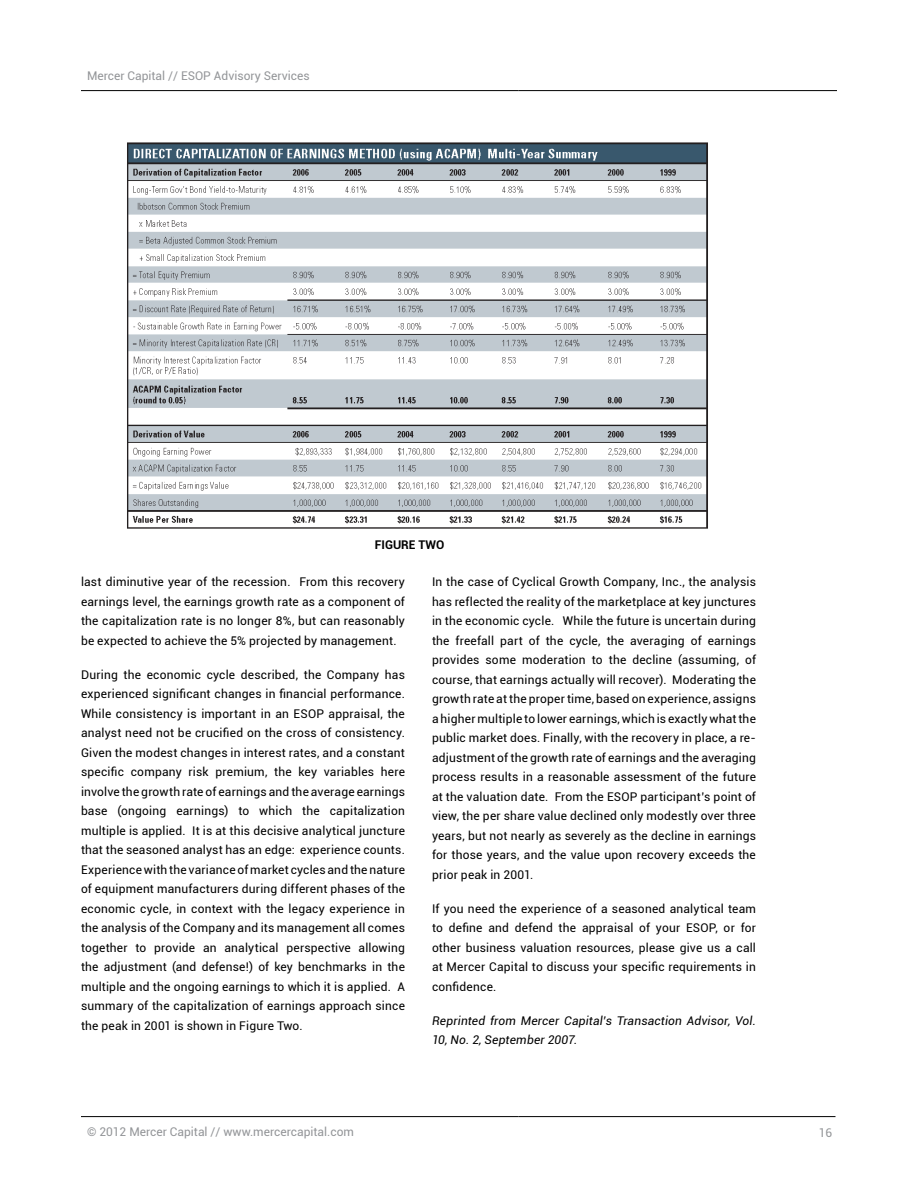
<style>
.page{position:relative;width:918px;height:1188px;background:#fff}
.page>*{position:absolute;margin:0;border:0;box-sizing:border-box;transform-origin:0 0}
.t1{font:12px/19.5px "Roboto";letter-spacing:.015em;color:#000;text-align:justify}
.t2{font:12px "Roboto";color:#939598}
.t3{font:italic 12px/19.5px "Roboto";letter-spacing:.015em;color:#000}
.t4{font:700 12px "Roboto";color:#000}
</style>
<div class="page">
<hr style="left:81px;top:90px;width:438px;height:1px;background:#000">
<hr style="left:519px;top:90px;width:318px;height:1px;background:#000">
<hr style="left:81px;top:1116px;width:438px;height:1px;background:#000">
<hr style="left:519px;top:1116px;width:317px;height:1px;background:#000">
<img style="left:127px;top:142px;width:581px;height:387px">
<p class="t2" style="left:87px;top:67px;width:224px">Mercer Capital // ESOP Advisory Services</p>
<p class="t4" style="left:375px;top:536px;width:71px">FIGURE TWO</p>
<p class="t1" style="left:81px;top:572px;width:325px">last diminutive year of the recession. From this recovery earnings level, the earnings growth rate as a component of the capitalization rate is no longer 8%, but can reasonably be expected to achieve the 5% projected by management.</p>
<p class="t1" style="left:81px;top:664px;width:326px">During the economic cycle described, the Company has experienced significant changes in financial performance.<br>While consistency is important in an ESOP appraisal, the analyst need not be crucified on the cross of consistency.<br>Given the modest changes in interest rates, and a constant specific company risk premium, the key variables here involve the growth rate of earnings and the average earnings base (ongoing earnings) to which the capitalization multiple is applied. It is at this decisive analytical juncture that the seasoned analyst has an edge: experience counts.<br>Experience with the variance of market cycles and the nature of equipment manufacturers during different phases of the economic cycle, in context with the legacy experience in the analysis of the Company and its management all comes together to provide an analytical perspective allowing the adjustment (and defense!) of key benchmarks in the multiple and the ongoing earnings to which it is applied. A summary of the capitalization of earnings approach since the peak in 2001 is shown in Figure Two.</p>
<p class="t1" style="left:432px;top:572px;width:326px">In the case of Cyclical Growth Company, Inc., the analysis has reflected the reality of the marketplace at key junctures in the economic cycle. While the future is uncertain during the freefall part of the cycle, the averaging of earnings provides some moderation to the decline (assuming, of course, that earnings actually will recover). Moderating the growth rate at the proper time, based on experience, assigns a higher multiple to lower earnings, which is exactly what the public market does. Finally, with the recovery in place, a re&shy;adjustment of the growth rate of earnings and the averaging process results in a reasonable assessment of the future at the valuation date. From the ESOP participant’s point of view, the per share value declined only modestly over three years, but not nearly as severely as the decline in earnings for those years, and the value upon recovery exceeds the prior peak in 2001.</p>
<p class="t1" style="left:432px;top:898px;width:326px">If you need the experience of a seasoned analytical team to define and defend the appraisal of your ESOP, or for other business valuation resources, please give us a call at Mercer Capital to discuss your specific requirements in confidence.</p>
<p class="t3" style="left:432px;top:1010px;width:325px">Reprinted from Mercer Capital’s Transaction Advisor, Vol.<br>10, No. 2, September 2007.</p>
<p class="t2" style="left:87px;top:1124px;width:268px">© 2012 Mercer Capital // www.mercercapital.com</p>
<p class="t2" style="left:819px;top:1124px;width:15px">16</p>
</div>
